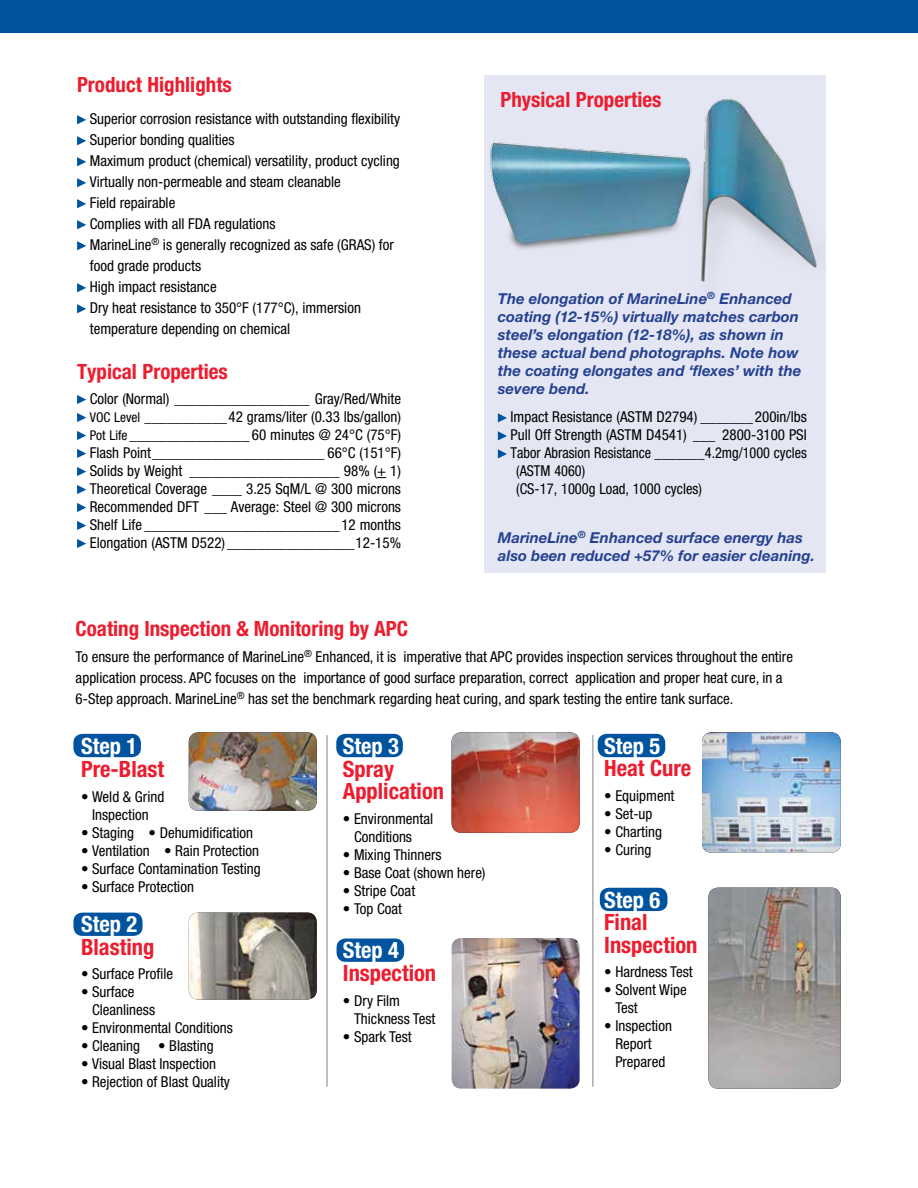
<style>
.page{position:relative;width:918px;height:1188px;background:#fff}
.page>*{position:absolute;margin:0;border:0;box-sizing:border-box;transform-origin:0 0}
.t1{font:700 condensed 22.5px/22.5px "Helvetica Neue LT Std";color:#ed1c2e}
.t2{font:700 condensed 22.5px "Helvetica Neue LT Std";color:#fff}
.t3{font:700 condensed 21px "Helvetica Neue LT Std";color:#ed1c2e}
.t4{font:condensed 15px/18px "Helvetica Neue LT Std";color:#000}
.t5{font:italic 700 15px/18px "Helvetica Neue LT Std";color:#25408f}
.t6{font:condensed 15px "Helvetica Neue LT Std";color:#000;scale:.95 1}
.s1{font-size:13.5px}
</style>
<div class="page">
<svg style="left:77px;top:115px;width:9px;height:9px"></svg>
<svg style="left:77px;top:136px;width:9px;height:9px"></svg>
<svg style="left:77px;top:157px;width:9px;height:9px"></svg>
<svg style="left:77px;top:178px;width:9px;height:9px"></svg>
<svg style="left:77px;top:199px;width:9px;height:9px"></svg>
<svg style="left:77px;top:220px;width:9px;height:9px"></svg>
<svg style="left:77px;top:241px;width:9px;height:9px"></svg>
<svg style="left:77px;top:283px;width:9px;height:9px"></svg>
<svg style="left:77px;top:304px;width:9px;height:9px"></svg>
<svg style="left:77px;top:395px;width:9px;height:9px"></svg>
<svg style="left:77px;top:413px;width:9px;height:9px"></svg>
<svg style="left:77px;top:431px;width:9px;height:9px"></svg>
<svg style="left:77px;top:449px;width:9px;height:9px"></svg>
<svg style="left:77px;top:467px;width:9px;height:9px"></svg>
<svg style="left:77px;top:485px;width:9px;height:9px"></svg>
<svg style="left:77px;top:503px;width:9px;height:9px"></svg>
<svg style="left:77px;top:521px;width:9px;height:9px"></svg>
<svg style="left:77px;top:539px;width:9px;height:9px"></svg>
<div style="left:73px;top:734px;width:68px;height:23px;background:#00539f;border-radius:9px"></div>
<div style="left:336px;top:734px;width:67px;height:23px;background:#00539f;border-radius:9px"></div>
<div style="left:598px;top:734px;width:67px;height:23px;background:#00539f;border-radius:9px"></div>
<div style="left:600px;top:888px;width:67px;height:23px;background:#00539f;border-radius:9px"></div>
<div style="left:337px;top:939px;width:67px;height:23px;background:#00539f;border-radius:9px"></div>
<div style="left:73px;top:913px;width:70px;height:23px;background:#00539f;border-radius:9px"></div>
<img style="left:189px;top:732px;width:128px;height:79px">
<img style="left:452px;top:732px;width:128px;height:101px">
<img style="left:702px;top:732px;width:139px;height:121px">
<img style="left:708px;top:888px;width:133px;height:201px">
<img style="left:452px;top:938px;width:128px;height:151px">
<img style="left:189px;top:913px;width:128px;height:87px">
<hr style="left:327px;top:735px;width:1px;height:352px;background:#808285">
<hr style="left:593px;top:735px;width:1px;height:352px;background:#808285">
<div style="left:0;top:0;width:918px;height:33px;background:#00539f"></div>
<div style="left:484px;top:76px;width:342px;height:497px;background:#e4e7f3"></div>
<img style="left:490px;top:142px;width:168px;height:108px">
<img style="left:658px;top:99px;width:159px;height:183px">
<svg style="left:498px;top:413px;width:9px;height:9px"></svg>
<svg style="left:498px;top:431px;width:9px;height:9px"></svg>
<svg style="left:498px;top:449px;width:9px;height:9px"></svg>
<h2 class="t3" style="left:77px;top:72px;width:156px">Product Highlights</h2>
<p class="t4" style="left:90px;top:108px;width:312px;line-height:21px">Superior corrosion resistance with outstanding flexibility Superior bonding qualities<br>Maximum product (chemical) versatility, product cycling Virtually non-permeable and steam cleanable<br>Field repairable<br>Complies with all FDA regulations<br>MarineLine<sup>®</sup> is generally recognized as safe (GRAS) for food grade products<br>High impact resistance<br>Dry heat resistance to 350°F (177°C), immersion temperature depending on chemical</p>
<h2 class="t3" style="left:77px;top:359px;width:152px">Typical Properties</h2>
<p class="t4" style="left:90px;top:390px;width:313px;text-align:justify">Color (Normal) __________________ Gray/Red/White <span class="s1">VOC Level</span> ___________42 grams/liter (0.33 lbs/gallon)<br><span class="s1">Pot Life</span> ________________ 60 minutes @ 24°C (75°F)<br>Flash Point_______________________ 66°C (151°F)<br>Solids by Weight ____________________ 98% (+ 1)<br>Theoretical Coverage ____ 3.25 SqM/L @ 300 microns Recommended DFT ___ Average: Steel @ 300 microns Shelf Life __________________________12 months Elongation (ASTM D522) _________________12-15%</p>
<h2 class="t3" style="left:500px;top:87px;width:162px">Physical Properties</h2>
<p class="t5" style="left:498px;top:289px;width:305px">The elongation of MarineLine<sup>®</sup> Enhanced coating (12-15%) virtually matches carbon steel’s elongation (12-18%), as shown in these actual bend photographs. Note how the coating elongates and ‘flexes’ with the severe bend.</p>
<p class="t4" style="left:511px;top:408px;width:298px">Impact Resistance (ASTM D2794) _______ 200in/lbs</p>
<p class="t4" style="left:511px;top:426px;width:298px">Pull Off Strength (ASTM D4541) ___ 2800-3100 PSI</p>
<p class="t6" style="left:511px;top:444px;width:313px">Tabor Abrasion Resistance _______4.2mg/1000 cycles</p>
<p class="t6" style="left:516px;top:462px;width:74px">(ASTM 4060)</p>
<p class="t4" style="left:516px;top:480px;width:187px">(CS-17, 1000g Load, 1000 cycles)</p>
<p class="t5" style="left:498px;top:528px;width:319px">MarineLine<sup>®</sup> Enhanced surface energy has also been reduced +57% for easier cleaning.</p>
<h2 class="t3" style="left:76px;top:616px;width:334px">Coating Inspection &amp; Monitoring by APC</h2>
<p class="t4" style="left:76px;top:646px;width:719px;line-height:21px">To ensure the performance of MarineLine<sup>®</sup> Enhanced, it is imperative that APC provides inspection services throughout the entire application process. APC focuses on the importance of good surface preparation, correct application and proper heat cure, in a<br>6-Step approach. MarineLine<sup>®</sup> has set the benchmark regarding heat curing, and spark testing the entire tank surface.</p>
<h1 class="t2" style="left:81px;top:733px;width:58px">Step 1</h1>
<h1 class="t1" style="left:81px;top:757px;width:85px">Pre-Blast</h1>
<p class="t4" style="left:81px;top:787px;width:85px;text-align:center">• Weld &amp; Grind<br>Inspection</p>
<p class="t4" style="left:81px;top:823px;width:174px">• Staging • Dehumidification</p>
<p class="t4" style="left:81px;top:841px;width:180px">• Ventilation • Rain Protection</p>
<p class="t4" style="left:81px;top:859px;width:181px">• Surface Contamination Testing</p>
<p class="t4" style="left:81px;top:877px;width:114px">• Surface Protection</p>
<h1 class="t2" style="left:81px;top:910px;width:58px">Step 2</h1>
<h1 class="t1" style="left:81px;top:935px;width:75px">Blasting</h1>
<p class="t4" style="left:81px;top:965px;width:94px">• Surface Profile</p>
<p class="t4" style="left:92px;top:983px;width:65px;text-indent:-11px">• Surface<br>Cleanliness</p>
<p class="t4" style="left:81px;top:1019px;width:153px">• Environmental Conditions</p>
<p class="t4" style="left:81px;top:1037px;width:134px">• Cleaning • Blasting</p>
<p class="t4" style="left:81px;top:1055px;width:137px">• Visual Blast Inspection</p>
<p class="t4" style="left:81px;top:1073px;width:151px">• Rejection of Blast Quality</p>
<h1 class="t2" style="left:343px;top:733px;width:58px">Step 3</h1>
<h1 class="t1" style="left:343px;top:757px;width:103px">Spray<br>Application</h1>
<p class="t4" style="left:354px;top:810px;width:81px;text-indent:-11px">• Environmental<br>Conditions</p>
<p class="t4" style="left:343px;top:846px;width:100px">• Mixing Thinners</p>
<p class="t4" style="left:343px;top:864px;width:144px">• Base Coat (shown here)</p>
<p class="t4" style="left:343px;top:882px;width:74px">• Stripe Coat</p>
<p class="t4" style="left:343px;top:900px;width:61px">• Top Coat</p>
<h1 class="t2" style="left:343px;top:937px;width:58px">Step 4</h1>
<h1 class="t1" style="left:343px;top:961px;width:95px">Inspection</h1>
<p class="t4" style="left:354px;top:991px;width:83px;text-indent:-11px">• Dry Film<br>Thickness Test</p>
<p class="t4" style="left:343px;top:1027px;width:70px">• Spark Test</p>
<h1 class="t2" style="left:604px;top:732px;width:58px">Step 5</h1>
<h1 class="t1" style="left:604px;top:757px;width:89px">Heat Cure</h1>
<p class="t4" style="left:604px;top:787px;width:72px">• Equipment</p>
<p class="t4" style="left:604px;top:805px;width:50px">• Set-up</p>
<p class="t4" style="left:604px;top:823px;width:59px">• Charting</p>
<p class="t4" style="left:604px;top:841px;width:49px">• Curing</p>
<h1 class="t2" style="left:604px;top:886px;width:58px">Step 6</h1>
<h1 class="t1" style="left:604px;top:911px;width:95px">Final<br>Inspection</h1>
<p class="t4" style="left:604px;top:963px;width:90px">• Hardness Test</p>
<p class="t4" style="left:615px;top:981px;width:73px;text-indent:-11px">• Solvent Wipe<br>Test</p>
<p class="t4" style="left:615px;top:1017px;width:58px;text-indent:-11px">• Inspection<br>Report<br>Prepared</p>
</div>
